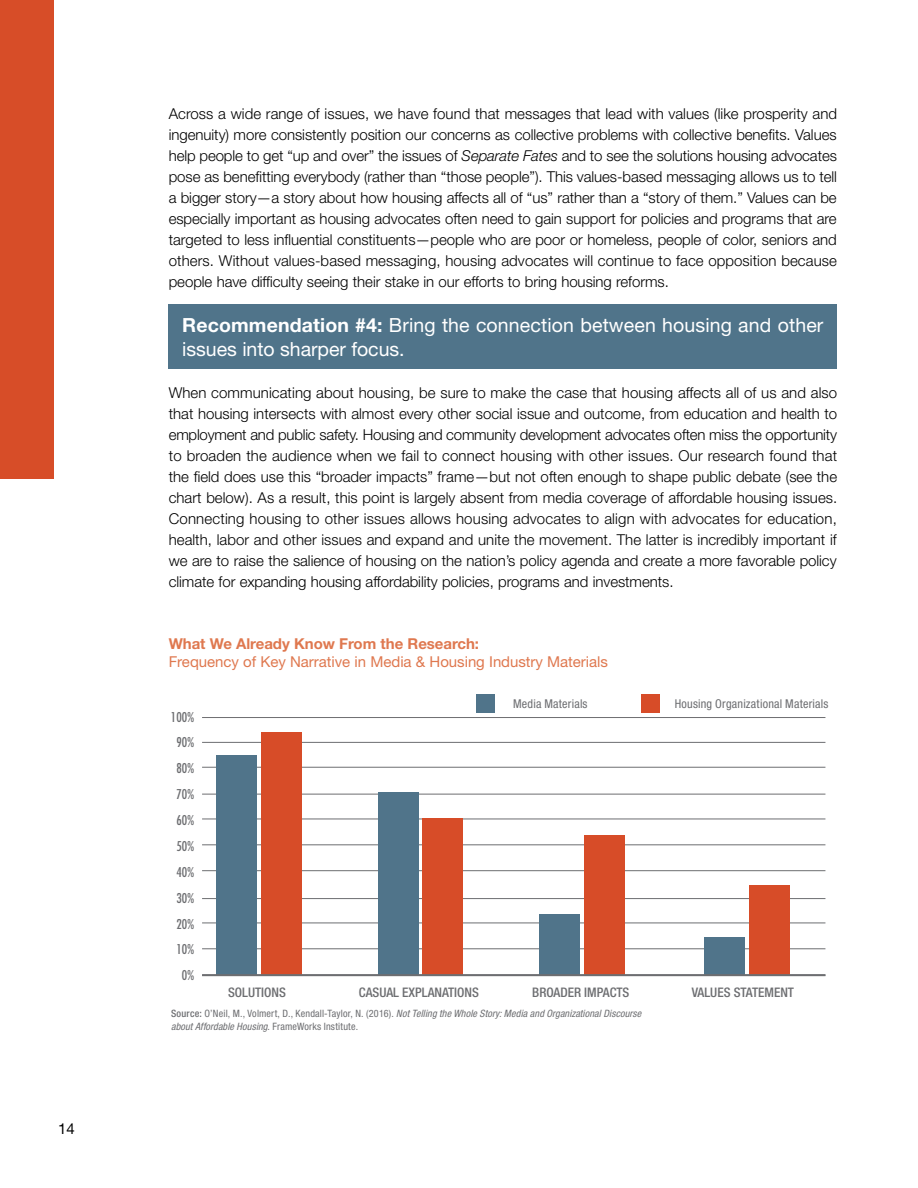
<style>
.page{position:relative;width:918px;height:1188px;background:#fff}
.page>*{position:absolute;margin:0;border:0;box-sizing:border-box;transform-origin:0 0}
.t1{font:19.5px/24px "Helvetica Neue LT Std";letter-spacing:.005em;color:#fff}
.Body{font:300 15px/21px "Helvetica Neue LT Std";letter-spacing:-.005em;color:#000;text-align:justify}
.Body-2{font:15px/18px "Helvetica Neue LT Std";letter-spacing:-.005em;color:#df784f}
.t2{font:15px "Helvetica Neue LT Std";color:#000}
.t3{font:500 condensed 13.2px "Helvetica Neue LT Std";color:#6d6e71}
.t4{font:condensed 13.2px/25.8px "Futura Std";color:#6d6e71;text-align:right}
.t5{font:condensed 12.15px "Helvetica Neue LT Std";letter-spacing:.02em;color:#6d6e71}
.t6{font:italic condensed 10.2px/13.2px "Helvetica Neue LT Std";letter-spacing:.01em;color:#6d6e71}
.s1{font-style:italic}
.s2{font-weight:700}
.s3{font-weight:500;font-style:normal}
.s4{font-style:normal}
</style>
<div class="page">
<svg style="left:168px;top:304px;width:658px;height:673px"></svg>
<div style="left:0;top:0;width:54px;height:479px;background:#d74d28"></div>
<div style="left:169px;top:304px;width:668px;height:65px;background:#50748a"></div>
<hr style="left:202px;top:717px;width:623px;height:1px;background:#6d6e71">
<hr style="left:202px;top:742px;width:623px;height:1px;background:#6d6e71">
<hr style="left:202px;top:767px;width:623px;height:1px;background:#6d6e71">
<hr style="left:202px;top:794px;width:623px;height:1px;background:#6d6e71">
<hr style="left:202px;top:819px;width:623px;height:1px;background:#6d6e71">
<hr style="left:202px;top:845px;width:623px;height:1px;background:#6d6e71">
<hr style="left:202px;top:870px;width:623px;height:1px;background:#6d6e71">
<hr style="left:202px;top:898px;width:623px;height:1px;background:#6d6e71">
<hr style="left:202px;top:923px;width:623px;height:1px;background:#6d6e71">
<hr style="left:202px;top:949px;width:623px;height:1px;background:#6d6e71">
<div style="left:216px;top:755px;width:41px;height:220px;background:#50748a"></div>
<div style="left:261px;top:732px;width:41px;height:243px;background:#d74c28"></div>
<div style="left:378px;top:792px;width:40px;height:183px;background:#50748a"></div>
<div style="left:423px;top:819px;width:40px;height:156px;background:#d74c28"></div>
<div style="left:539px;top:915px;width:41px;height:60px;background:#50748a"></div>
<div style="left:584px;top:835px;width:41px;height:140px;background:#d74c28"></div>
<div style="left:704px;top:938px;width:41px;height:37px;background:#50748a"></div>
<div style="left:749px;top:886px;width:41px;height:89px;background:#d74c28"></div>
<hr style="left:202px;top:974px;width:623px;height:2px;background:#6d6e71">
<div style="left:477px;top:694px;width:18px;height:18px;background:#50748a"></div>
<div style="left:642px;top:694px;width:18px;height:18px;background:#d74c28"></div>
<p class="t2" style="left:58px;top:1120px;width:18px">14</p>
<p class="Body" style="left:169px;top:103px;width:670px">Across a wide range of issues, we have found that messages that lead with values (like prosperity and ingenuity) more consistently position our concerns as collective problems with collective benefits. Values help people to get “up and over” the issues of <span class="s1">Separate Fates</span> and to see the solutions housing advocates pose as benefitting everybody (rather than “those people”). This values-based messaging allows us to tell a bigger story—a story about how housing affects all of “us” rather than a “story of them.” Values can be especially important as housing advocates often need to gain support for policies and programs that are targeted to less influential constituents—people who are poor or homeless, people of color, seniors and others. Without values-based messaging, housing advocates will continue to face opposition because people have difficulty seeing their stake in our efforts to bring housing reforms.</p>
<p class="t1" style="left:182px;top:313px;width:643px"><span class="s2">Recommendation #4:</span> Bring the connection between housing and other issues into sharper focus.</p>
<p class="Body" style="left:169px;top:382px;width:670px">When communicating about housing, be sure to make the case that housing affects all of us and also that housing intersects with almost every other social issue and outcome, from education and health to employment and public safety. Housing and community development advocates often miss the opportunity to broaden the audience when we fail to connect housing with other issues. Our research found that the field does use this “broader impacts” frame—but not often enough to shape public debate (see the chart below). As a result, this point is largely absent from media coverage of affordable housing issues.<br>Connecting housing to other issues allows housing advocates to align with advocates for education, health, labor and other issues and expand and unite the movement. The latter is incredibly important if we are to raise the salience of housing on the nation’s policy agenda and create a more favorable policy climate for expanding housing affordability policies, programs and investments.</p>
<p class="Body-2" style="left:169px;top:634px;width:441px"><span class="s2">What We Already Know From the Research:<br></span>Frequency of Key Narrative in Media &amp; Housing Industry Materials</p>
<p class="t4" style="left:171px;top:704px;width:25px">100%<br>90%<br>80%<br>70%<br>60%<br>50%<br>40%<br>30%<br>20%<br>10%<br>0%</p>
<p class="t5" style="left:513px;top:697px;width:76px">Media Materials</p>
<p class="t5" style="left:675px;top:697px;width:155px">Housing Organizational Materials</p>
<p class="t3" style="left:228px;top:984px;width:59px">SOLUTIONS</p>
<p class="t3" style="left:359px;top:984px;width:122px">CASUAL EXPLANATIONS</p>
<p class="t3" style="left:532px;top:984px;width:99px">BROADER IMPACTS</p>
<p class="t3" style="left:692px;top:984px;width:104px">VALUES STATEMENT</p>
<p class="t6" style="left:171px;top:1007px;width:472px"><span class="s3">Source:</span> <span class="s4">O’Neil, M., Volmert, D., Kendall-Taylor, N. (2016).</span> Not Telling the Whole Story: Media and Organizational Discourse about Affordable Housing<span class="s4">. FrameWorks Institute.</span></p>
</div>
